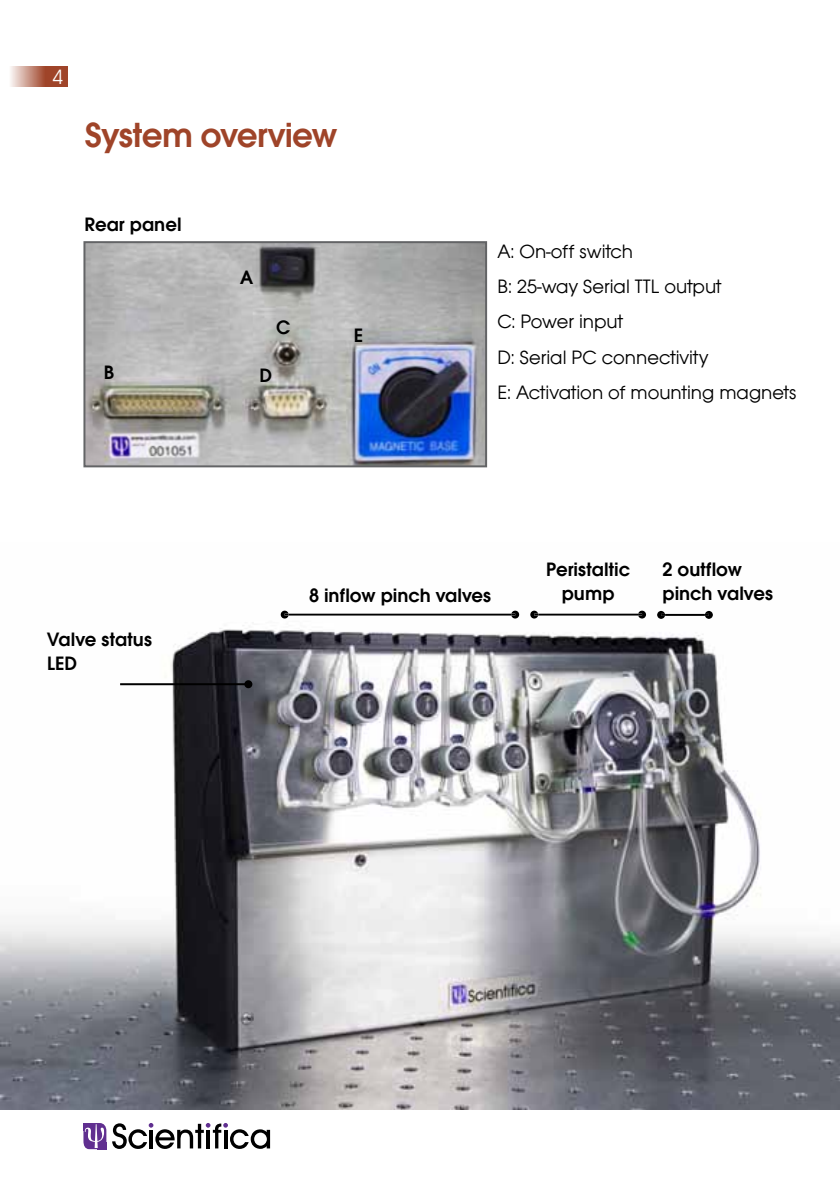
<style>
.page{position:relative;width:840px;height:1191px;background:#fff}
.page>*{position:absolute;margin:0;border:0;box-sizing:border-box;transform-origin:0 0}
.t1{font:600 36px "Avant Gar Got Itc TEE";letter-spacing:-.02em;color:#9f4429}
.t2{font:20px/35.4px "Avant Gar Got Itc TEE";color:#000}
.t3{font:600 20px/24px "Avant Gar Got Itc TEE";color:#000}
.t4{font:20px "Avant Garde IT Cby BT";color:#fff}
</style>
<div class="page">
<svg style="left:83px;top:1123px;width:23px;height:26px"></svg>
<svg style="left:112px;top:1123px;width:158px;height:26px"></svg>
<svg style="left:10px;top:66px;width:58px;height:20px"></svg>
<img style="left:0;top:613px;width:839px;height:496px">
<img style="left:86px;top:244px;width:398px;height:220px">
<div style="left:83px;top:241px;width:404px;height:226px;border:2px solid #636466"></div>
<div style="left:277px;top:608px;width:242px;height:12px;background:#000;opacity:.75"></div>
<hr style="left:120px;top:683px;width:128px;height:2px;background:#000">
<div style="left:244px;top:680px;width:8px;height:8px;background:#000;border-radius:50%"></div>
<div style="left:526px;top:608px;width:120px;height:12px;background:#000;opacity:.75"></div>
<div style="left:653px;top:608px;width:60px;height:12px;background:#000;opacity:.75"></div>
<p class="t4" style="left:52px;top:64px;width:13px">4</p>
<h1 class="t1" style="left:85px;top:114px;width:254px">System overview</h1>
<p class="t3" style="left:84px;top:212px;width:99px">Rear panel</p>
<p class="t3" style="left:104px;top:360px;width:12px">B</p>
<p class="t3" style="left:240px;top:265px;width:15px">A</p>
<p class="t3" style="left:276px;top:315px;width:16px">C</p>
<p class="t3" style="left:259px;top:363px;width:14px">D</p>
<p class="t3" style="left:353px;top:323px;width:11px">E</p>
<p class="t2" style="left:497px;top:233px;width:300px">A: On-off switch<br>B: 25-way Serial TTL output<br>C: Power input<br>D: Serial PC connectivity<br>E: Activation of mounting magnets</p>
<p class="t3" style="left:309px;top:583px;width:184px">8 inflow pinch valves</p>
<p class="t3" style="left:546px;top:557px;width:85px;text-align:center">Peristaltic pump</p>
<p class="t3" style="left:662px;top:557px;width:112px">2 outflow pinch valves</p>
<p class="t3" style="left:47px;top:627px;width:106px">Valve status<br>LED</p>
</div>
